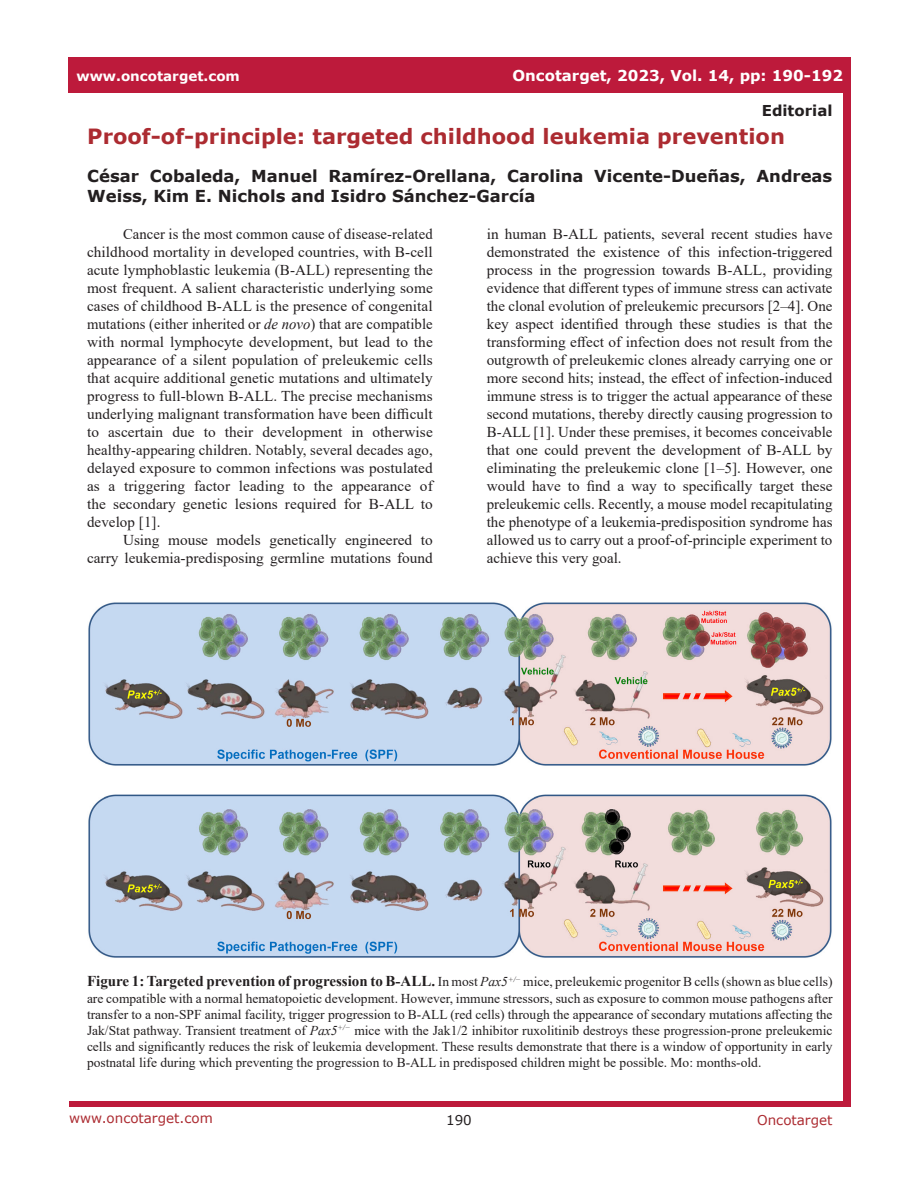
<style>
.page{position:relative;width:918px;height:1188px;background:#fff}
.page>*{position:absolute;margin:0;border:0;box-sizing:border-box;transform-origin:0 0}
.t1{font:700 21px "Verdana";color:#ac2b31}
.Authors{font:700 16.5px/19.8px "Verdana";color:#231f20}
.BodyText{font:15px/18px "Times New Roman";color:#231f20;text-align:justify}
.t2{font:700 15px "Verdana";color:#fff}
.t3{font:700 15px "Verdana";color:#231f20}
.FigureText{font:13.5px/16.2px "Times New Roman";color:#231f20;text-align:justify}
.t4{font:13.5px "Verdana";color:#ac2b31}
.t5{font:700 13.5px "Verdana";color:#fff}
.t6{font:13.5px "Verdana";color:#231f20}
.s1{font-style:italic}
.s2{font-weight:700;font-size:15px}
</style>
<div class="page">
<div style="left:69px;top:57px;width:781px;height:36px;background:#bd1a3b"></div>
<img style="left:88px;top:602px;width:744px;height:356px">
<p class="t5" style="left:76px;top:66px;width:165px">www.oncotarget.com</p>
<p class="t2" style="left:512px;top:65px;width:332px">Oncotarget, 2023, Vol. 14, pp: 190-192</p>
<p class="t3" style="left:762px;top:100px;width:72px">Editorial</p>
<p class="t1" style="left:87px;top:122px;width:699px">Proof-of-principle: targeted childhood leukemia prevention</p>
<p class="Authors" style="left:87px;top:166px;width:747px">César Cobaleda, Manuel Ramírez-Orellana, Carolina Vicente-Dueñas, Andreas<br>Weiss, Kim E. Nichols and Isidro Sánchez-García</p>
<p class="BodyText" style="left:87px;top:225px;width:347px;text-indent:36px">Cancer is the most common cause of disease-related childhood mortality in developed countries, with B-cell acute lymphoblastic leukemia (B-ALL) representing the most frequent. A salient characteristic underlying some cases of childhood B-ALL is the presence of congenital mutations (either inherited or <span class="s1">de novo</span>) that are compatible with normal lymphocyte development, but lead to the appearance of a silent population of preleukemic cells that acquire additional genetic mutations and ultimately progress to full-blown B-ALL. The precise mechanisms underlying malignant transformation have been difficult to ascertain due to their development in otherwise healthy-appearing children. Notably, several decades ago, delayed exposure to common infections was postulated as a triggering factor leading to the appearance of the secondary genetic lesions required for B-ALL to develop [1].</p>
<p class="BodyText" style="left:87px;top:531px;width:347px;text-align:right">Using mouse models genetically engineered to<br>carry leukemia-predisposing germline mutations found</p>
<p class="BodyText" style="left:487px;top:225px;width:347px">in human B-ALL patients, several recent studies have demonstrated the existence of this infection-triggered process in the progression towards B-ALL, providing evidence that different types of immune stress can activate the clonal evolution of preleukemic precursors [2–4]. One key aspect identified through these studies is that the transforming effect of infection does not result from the outgrowth of preleukemic clones already carrying one or more second hits; instead, the effect of infection-induced immune stress is to trigger the actual appearance of these second mutations, thereby directly causing progression to B-ALL [1]. Under these premises, it becomes conceivable that one could prevent the development of B-ALL by eliminating the preleukemic clone [1–5]. However, one would have to find a way to specifically target these preleukemic cells. Recently, a mouse model recapitulating the phenotype of a leukemia-predisposition syndrome has allowed us to carry out a proof-of-principle experiment to achieve this very goal.</p>
<p class="FigureText" style="left:87px;top:973px;width:747px"><span class="s2">Figure 1: Targeted prevention of progression to B-ALL.</span> In most <span class="s1">Pax5</span><sup>+/−</sup> mice, preleukemic progenitor B cells (shown as blue cells) are compatible with a normal hematopoietic development. However, immune stressors, such as exposure to common mouse pathogens after transfer to a non-SPF animal facility, trigger progression to B-ALL (red cells) through the appearance of secondary mutations affecting the Jak/Stat pathway. Transient treatment of <span class="s1">Pax5</span><sup>+/−</sup> mice with the Jak1/2 inhibitor ruxolitinib destroys these progression-prone preleukemic cells and significantly reduces the risk of leukemia development. These results demonstrate that there is a window of opportunity in early postnatal life during which preventing the progression to B-ALL in predisposed children might be possible. Mo: months-old.</p>
<p class="t4" style="left:69px;top:1109px;width:145px">www.oncotarget.com</p>
<p class="t6" style="left:446px;top:1111px;width:27px">190</p>
<p class="t4" style="left:757px;top:1111px;width:77px">Oncotarget</p>
</div>
